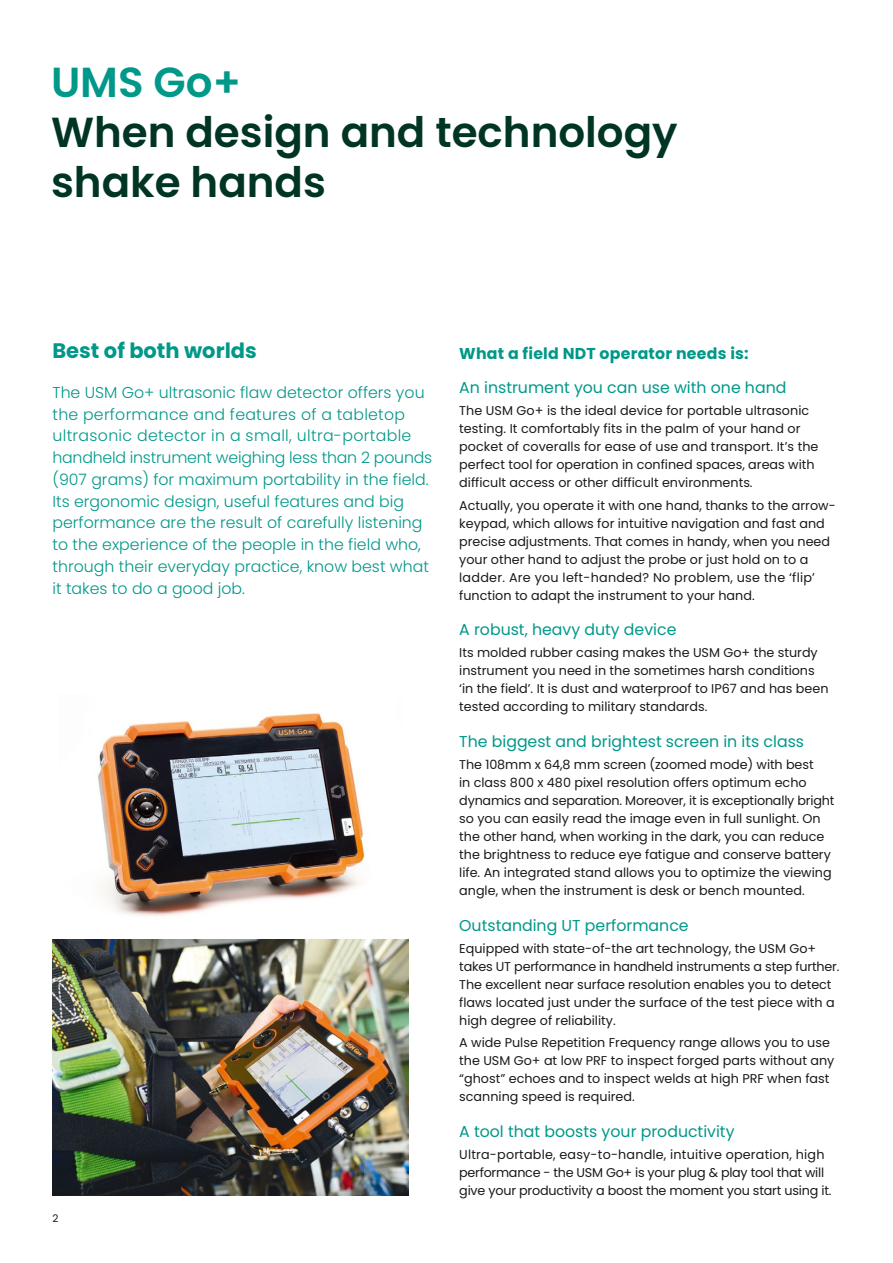
<style>
.page{position:relative;width:893px;height:1263px;background:#fff}
.page>*{position:absolute;margin:0;border:0;box-sizing:border-box;transform-origin:0 0}
.t1{font:600 42px/50.4px "Poppins";color:#003525}
.t2{font:600 42px "Poppins";color:#009889}
.t3{font:700 21px "Poppins";color:#009889}
.t4{font:300 15.75px/21.8px "Poppins";color:#009889}
.t5{font:15.75px "Poppins";color:#009889}
.t6{font:700 15.75px "Poppins";letter-spacing:.015em;color:#009889}
.t7{font:12.75px/18px "Poppins";color:#1a1a18}
.t8{font:10.5px "Poppins";color:#1a1a18}
</style>
<div class="page">
<img style="left:52px;top:939px;width:356px;height:256px">
<img style="left:98px;top:713px;width:267px;height:203px">
<h1 class="t2" style="left:51px;top:58px;width:191px">UMS Go+</h1>
<h1 class="t1" style="left:51px;top:107px;width:628px">When design and technology shake hands</h1>
<h2 class="t3" style="left:52px;top:339px;width:206px">Best of both worlds</h2>
<p class="t4" style="left:52px;top:382px;width:381px">The USM Go+ ultrasonic flaw detector offers you the performance and features of a tabletop ultrasonic detector in a small, ultra-portable handheld instrument weighing less than 2 pounds (907 grams) for maximum portability in the field.<br>Its ergonomic design, useful features and big performance are the result of carefully listening to the experience of the people in the field who, through their everyday practice, know best what it takes to do a good job.</p>
<p class="t8" style="left:52px;top:1212px;width:8px">2</p>
<p class="t6" style="left:459px;top:344px;width:291px">What a field NDT operator needs is:</p>
<p class="t5" style="left:459px;top:378px;width:329px">An instrument you can use with one hand</p>
<p class="t7" style="left:459px;top:402px;width:361px">The USM Go+ is the ideal device for portable ultrasonic testing. It comfortably fits in the palm of your hand or pocket of coveralls for ease of use and transport. It’s the perfect tool for operation in confined spaces, areas with difficult access or other difficult environments.</p>
<p class="t7" style="left:459px;top:496px;width:378px">Actually, you operate it with one hand, thanks to the arrow&shy;keypad, which allows for intuitive navigation and fast and precise adjustments. That comes in handy, when you need your other hand to adjust the probe or just hold on to a ladder. Are you left-handed? No problem, use the ‘flip’ function to adapt the instrument to your hand.</p>
<p class="t5" style="left:459px;top:620px;width:219px">A robust, heavy duty device</p>
<p class="t7" style="left:459px;top:644px;width:371px">Its molded rubber casing makes the USM Go+ the sturdy instrument you need in the sometimes harsh conditions ‘in the field’. It is dust and waterproof to IP67 and has been tested according to military standards.</p>
<p class="t5" style="left:459px;top:732px;width:346px">The biggest and brightest screen in its class</p>
<p class="t7" style="left:459px;top:756px;width:377px">The 108mm x 64,8 mm screen (zoomed mode) with best<br>in class 800 x 480 pixel resolution offers optimum echo dynamics and separation. Moreover, it is exceptionally bright so you can easily read the image even in full sunlight. On the other hand, when working in the dark, you can reduce the brightness to reduce eye fatigue and conserve battery life. An integrated stand allows you to optimize the viewing angle, when the instrument is desk or bench mounted.</p>
<p class="t5" style="left:459px;top:916px;width:231px">Outstanding UT performance</p>
<p class="t7" style="left:459px;top:939px;width:382px">Equipped with state-of-the art technology, the USM Go+ takes UT performance in handheld instruments a step further.<br>The excellent near surface resolution enables you to detect flaws located just under the surface of the test piece with a high degree of reliability.</p>
<p class="t7" style="left:459px;top:1034px;width:377px">A wide Pulse Repetition Frequency range allows you to use the USM Go+ at low PRF to inspect forged parts without any “ghost” echoes and to inspect welds at high PRF when fast scanning speed is required.</p>
<p class="t5" style="left:459px;top:1122px;width:277px">A tool that boosts your productivity</p>
<p class="t7" style="left:459px;top:1145px;width:374px">Ultra-portable, easy-to-handle, intuitive operation, high performance - the USM Go+ is your plug &amp; play tool that will give your productivity a boost the moment you start using it.</p>
</div>
